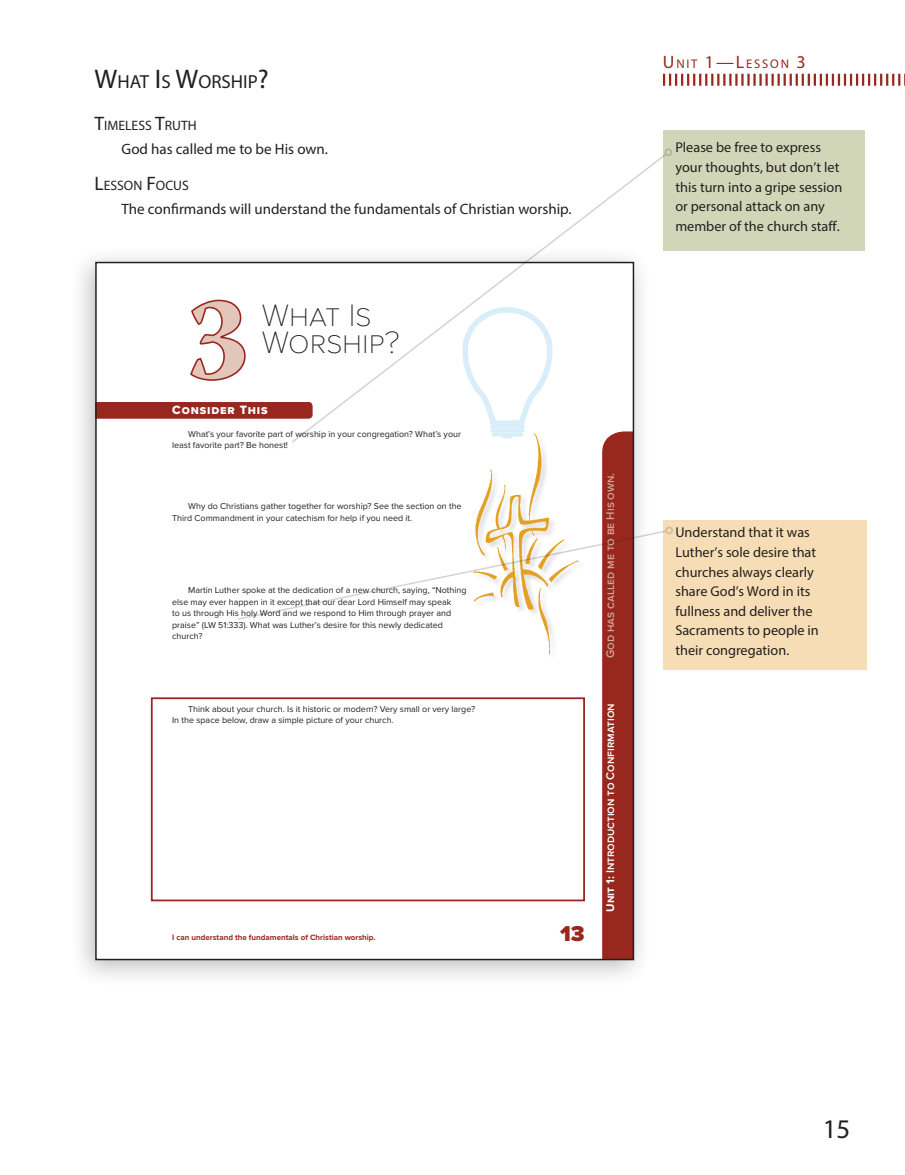
<style>
.page{position:relative;width:905px;height:1175px;background:#fff}
.page>*{position:absolute;margin:0;border:0;box-sizing:border-box;transform-origin:0 0}
.t1{font:100 32.1px/26.7px "Proxima Nova T";color:#221f1f}
.t2{font:27px "Myriad Pro";color:#221f1f}
.t3{font:900 22.2px "Proxima Nova";color:#98271e}
.t4{font:18.9px "Myriad Pro";color:#221f1f}
.t5{font:15px "Myriad Pro";color:#221f1f}
.t6{font:14.25px/19.6px "Myriad Pro";color:#221f1f}
.t7{font:13.65px "Myriad Pro";color:#221f1f}
.t8{font:12.6px "Myriad Pro";letter-spacing:.145em;color:#98271e}
.t9{font:12.45px "Proxima Nova Extrabld";letter-spacing:.07em;color:#fff}
.t10{font:600 11.55px "Proxima Nova";color:#fff}
.t11{font:600 11.55px "Proxima Nova";color:#d1a390}
.t12{font:8.85px/11.6px "Proxima Nova";color:#221f1f}
.t13{font:700 7.95px "Proxima Nova";color:#98271e}
.s1{font-size:27px}
.s2{font-size:19.5px}
.s3{font-weight:700}
.s4{font-size:18px}
</style>
<div class="page">
<div style="left:663px;top:520px;width:203px;height:149px;background:#f6ddb6"></div>
<div style="left:663px;top:130px;width:201px;height:121px;background:#d2d6b8"></div>
<div style="left:68px;top:244px;width:584px;height:743px;background:#221f1f;opacity:.3"></div>
<svg style="left:290px;top:154px;width:376px;height:145px"></svg>
<div style="left:664px;top:148px;width:8px;height:8px;border:2px solid #221f1f;border-radius:50%"></div>
<svg style="left:96px;top:299px;width:572px;height:659px"></svg>
<div style="left:665px;top:526px;width:8px;height:8px;border:2px solid #221f1f;border-radius:50%"></div>
<svg style="left:663px;top:74px;width:242px;height:12px"></svg>
<h3 class="t4" style="left:94px;top:70px;width:176px"><span class="s1">W</span>HAT <span class="s1">I</span>S <span class="s1">W</span>ORSHIP<span class="s1">?</span></h3>
<h3 class="t7" style="left:94px;top:118px;width:104px"><span class="s2">T</span>IMELESS <span class="s2">T</span>RUTH</h3>
<h3 class="t5" style="left:121px;top:143px;width:208px">God has called me to be His own.</h3>
<h3 class="t7" style="left:94px;top:178px;width:96px"><span class="s2">L</span>ESSON <span class="s2">F</span>OCUS</h3>
<h3 class="t5" style="left:121px;top:203px;width:451px">The confirmands will understand the fundamentals of Christian worship.</h3>
<h1 class="t1" style="left:262px;top:302px;width:139px">What Is<br>Worship?</h1>
<h3 class="t9" style="left:172px;top:404px;width:97px">Consider This</h3>
<p class="t12" style="left:172px;top:428px;width:290px;text-indent:16px">What’s your favorite part of worship in your congregation? What’s your least favorite part? Be honest!</p>
<p class="t12" style="left:172px;top:501px;width:291px;text-indent:16px">Why do Christians gather together for worship? See the section on the<br>Third Commandment in your catechism for help if you need it.</p>
<p class="t12" style="left:172px;top:584px;width:296px;text-indent:16px">Martin Luther spoke at the dedication of a new church, saying, “Nothing else may ever happen in it except that our dear Lord Himself may speak<br>to us through His holy Word and we respond to Him through prayer and praise” (LW 51:333). What was Luther’s desire for this newly dedicated church?</p>
<p class="t12" style="left:172px;top:703px;width:304px;text-indent:16px">Think about your church. Is it historic or modern? Very small or very large?<br>In the space below, draw a simple picture of your church.</p>
<p class="t13" style="left:172px;top:933px;width:205px">I can understand the fundamentals of Christian worship.</p>
<h3 class="t3" style="left:560px;top:924px;width:26px">13</h3>
<h3 class="t11" style="left:605px;top:658px;width:187px;rotate:-90deg">God has called me to be His own.</h3>
<h3 class="t10" style="left:605px;top:911px;width:210px;rotate:-90deg"><span class="s3">Unit 1:</span> Introduction to Confirmation</h3>
<h3 class="t8" style="left:663px;top:56px;width:144px"><span class="s4">U</span>NIT <span class="s4">1—L</span>ESSON <span class="s4">3</span></h3>
<h3 class="t6" style="left:675px;top:137px;width:168px">Please be free to express your thoughts, but don’t let this turn into a gripe session or personal attack on any member of the church staff.</h3>
<h3 class="t6" style="left:675px;top:522px;width:145px">Understand that it was<br>Luther’s sole desire that churches always clearly share God’s Word in its fullness and deliver the<br>Sacraments to people in their congregation.</h3>
<h2 class="t2" style="left:822px;top:1118px;width:29px">15</h2>
</div>
